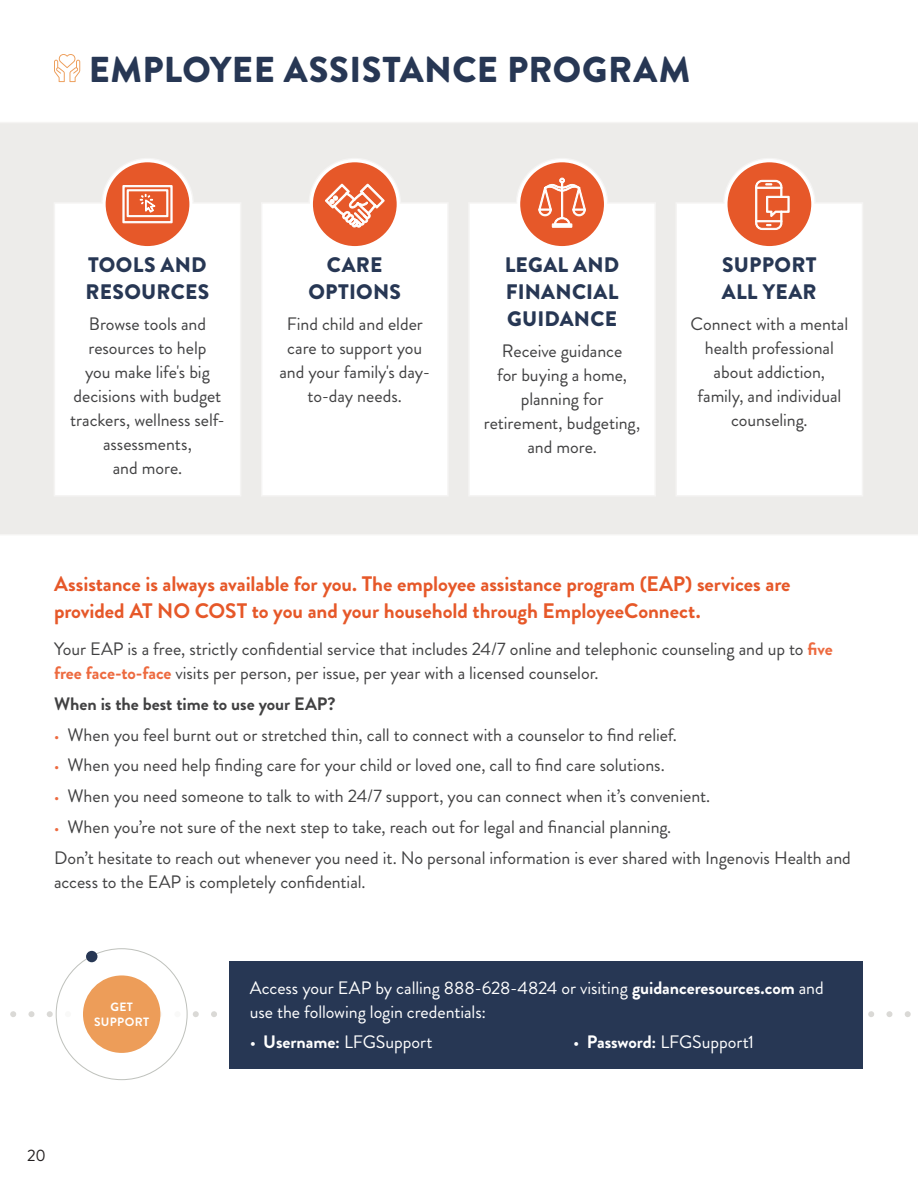
<style>
.page{position:relative;width:918px;height:1188px;background:#fff}
.page>*{position:absolute;margin:0;border:0;box-sizing:border-box;transform-origin:0 0}
.t1{font:900 36px "Brandon Grotesque";letter-spacing:.015em;color:#273754}
.Intro_Sentence{font:700 21px/27px "Brandon Grotesque";letter-spacing:-.005em;color:#e65829}
.t2{font:900 21px/27px "Brandon Grotesque";letter-spacing:.015em;color:#273754}
.Body_Copy{font:18px/24px "Brandon Grotesque";letter-spacing:-.005em;color:#414142}
.Bullets{font:18px/24px "Brandon Grotesque";letter-spacing:-.005em;color:#414142;text-align:center}
.Body_Copy-2{font:18px/24px "Brandon Grotesque";letter-spacing:-.005em;color:#fff}
.Body_Copy-3{font:700 18px "Brandon Grotesque";letter-spacing:-.005em;color:#414142}
.t3{font:16.5px "Brandon Grotesque";color:#231f20}
.White_Body_Copy{font:700 12px/15px "Brandon Grotesque";letter-spacing:.035em;color:#fff;text-align:center}
.s1{font-weight:700;color:#ed6a3f}
.s2{font-size:15px;color:#ed6a3f}
.s3{font-weight:700}
</style>
<div class="page">
<svg style="left:54px;top:54px;width:26px;height:28px"></svg>
<div style="left:0;top:122px;width:918px;height:413px;background:#edecea"></div>
<div style="left:516px;top:159px;width:92px;height:91px;background:#fff;border-radius:50%"></div>
<div style="left:469px;top:203px;width:186px;height:293px;background:#fff"></div>
<div style="left:468px;top:202px;width:188px;height:295px;border:2px solid #f5f4f3"></div>
<div style="left:519px;top:161px;width:86px;height:87px;background:#e65829;border-radius:50%"></div>
<div style="left:517px;top:159px;width:90px;height:90px;border:3px solid #fff;border-radius:50%"></div>
<div style="left:552px;top:224px;width:20px;height:4px;border:1px solid #fff"></div>
<svg style="left:538px;top:177px;width:48px;height:49px"></svg>
<div style="left:676px;top:203px;width:187px;height:293px;background:#fff"></div>
<div style="left:675px;top:202px;width:188px;height:295px;border:2px solid #f5f4f3"></div>
<div style="left:726px;top:161px;width:87px;height:87px;background:#e65829;border-radius:50%"></div>
<div style="left:725px;top:159px;width:89px;height:90px;border:3px solid #fff;border-radius:50%"></div>
<svg style="left:755px;top:180px;width:35px;height:50px"></svg>
<div style="left:262px;top:203px;width:186px;height:293px;background:#fff"></div>
<div style="left:261px;top:202px;width:188px;height:295px;border:2px solid #f5f4f3"></div>
<div style="left:311px;top:161px;width:87px;height:87px;background:#e65829;border-radius:50%"></div>
<div style="left:310px;top:159px;width:90px;height:90px;border:3px solid #fff;border-radius:50%"></div>
<svg style="left:325px;top:183px;width:60px;height:45px"></svg>
<div style="left:54px;top:203px;width:187px;height:293px;background:#fff"></div>
<div style="left:54px;top:202px;width:187px;height:295px;border:2px solid #f5f4f3"></div>
<div style="left:104px;top:161px;width:87px;height:87px;background:#e65829;border-radius:50%"></div>
<div style="left:103px;top:159px;width:89px;height:90px;border:3px solid #fff;border-radius:50%"></div>
<svg style="left:122px;top:185px;width:51px;height:39px"></svg>
<svg style="left:10px;top:1011px;width:901px;height:6px"></svg>
<div style="left:230px;top:961px;width:633px;height:108px;background:#273754"></div>
<div style="left:56px;top:949px;width:131px;height:131px;background:#fff;border-radius:50%"></div>
<div style="left:83px;top:975px;width:77px;height:78px;background:#ed9d59;border-radius:50%"></div>
<div style="left:86px;top:951px;width:11px;height:11px;background:#273754;border-radius:50%"></div>
<p class="t1" style="left:89px;top:44px;width:603px">EMPLOYEE ASSISTANCE PROGRAM</p>
<p class="t2" style="left:86px;top:252px;width:125px">TOOLS AND<br>RESOURCES</p>
<p class="Bullets" style="left:70px;top:312px;width:156px">Browse tools and resources to help<br>you make life's big decisions with budget trackers, wellness self&shy;assessments,<br>and more.</p>
<p class="t2" style="left:308px;top:252px;width:94px;text-align:center">CARE<br>OPTIONS</p>
<p class="Bullets" style="left:279px;top:312px;width:152px">Find child and elder care to support you and your family's day&shy;to-day needs.</p>
<p class="t2" style="left:505px;top:252px;width:116px;text-align:justify">LEGAL AND FINANCIAL GUIDANCE</p>
<p class="Bullets" style="left:484px;top:339px;width:158px">Receive guidance<br>for buying a home, planning for retirement, budgeting, and more.</p>
<p class="t2" style="left:722px;top:252px;width:96px">SUPPORT<br>ALL YEAR</p>
<p class="Bullets" style="left:690px;top:312px;width:159px">Connect with a mental health professional about addiction, family, and individual counseling.</p>
<p class="Intro_Sentence" style="left:54px;top:570px;width:738px">Assistance is always available for you. The employee assistance program (EAP) services are provided AT NO COST to you and your household through EmployeeConnect.</p>
<p class="Body_Copy" style="left:54px;top:637px;width:780px">Your EAP is a free, strictly confidential service that includes 24/7 online and telephonic counseling and up to <span class="s1">five free face-to-face</span> visits per person, per issue, per year with a licensed counselor.</p>
<p class="Body_Copy-3" style="left:54px;top:691px;width:283px">When is the best time to use your EAP?</p>
<p class="Body_Copy" style="left:54px;top:723px;width:625px"><span class="s2">•</span> When you feel burnt out or stretched thin, call to connect with a counselor to find relief.</p>
<p class="Body_Copy" style="left:54px;top:753px;width:612px"><span class="s2">•</span> When you need help finding care for your child or loved one, call to find care solutions.</p>
<p class="Body_Copy" style="left:54px;top:784px;width:658px"><span class="s2">•</span> When you need someone to talk to with 24/7 support, you can connect when it’s convenient.</p>
<p class="Body_Copy" style="left:54px;top:815px;width:619px"><span class="s2">•</span> When you’re not sure of the next step to take, reach out for legal and financial planning.</p>
<p class="Bullets" style="left:54px;top:846px;width:798px;text-align:left">Don’t hesitate to reach out whenever you need it. No personal information is ever shared with Ingenovis Health and access to the EAP is completely confidential.</p>
<p class="White_Body_Copy" style="left:94px;top:999px;width:57px">GET<br>SUPPORT</p>
<p class="Body_Copy-2" style="left:250px;top:976px;width:576px">Access your EAP by calling 888-628-4824 or visiting <span class="s3">guidanceresources.com</span> and use the following login credentials:</p>
<p class="Body_Copy-2" style="left:250px;top:1030px;width:185px">• <span class="s3">Username:</span> LFGSupport</p>
<p class="Body_Copy-2" style="left:573px;top:1030px;width:182px">• <span class="s3">Password:</span> LFGSupport1</p>
<p class="t3" style="left:27px;top:1144px;width:20px">20</p>
</div>
